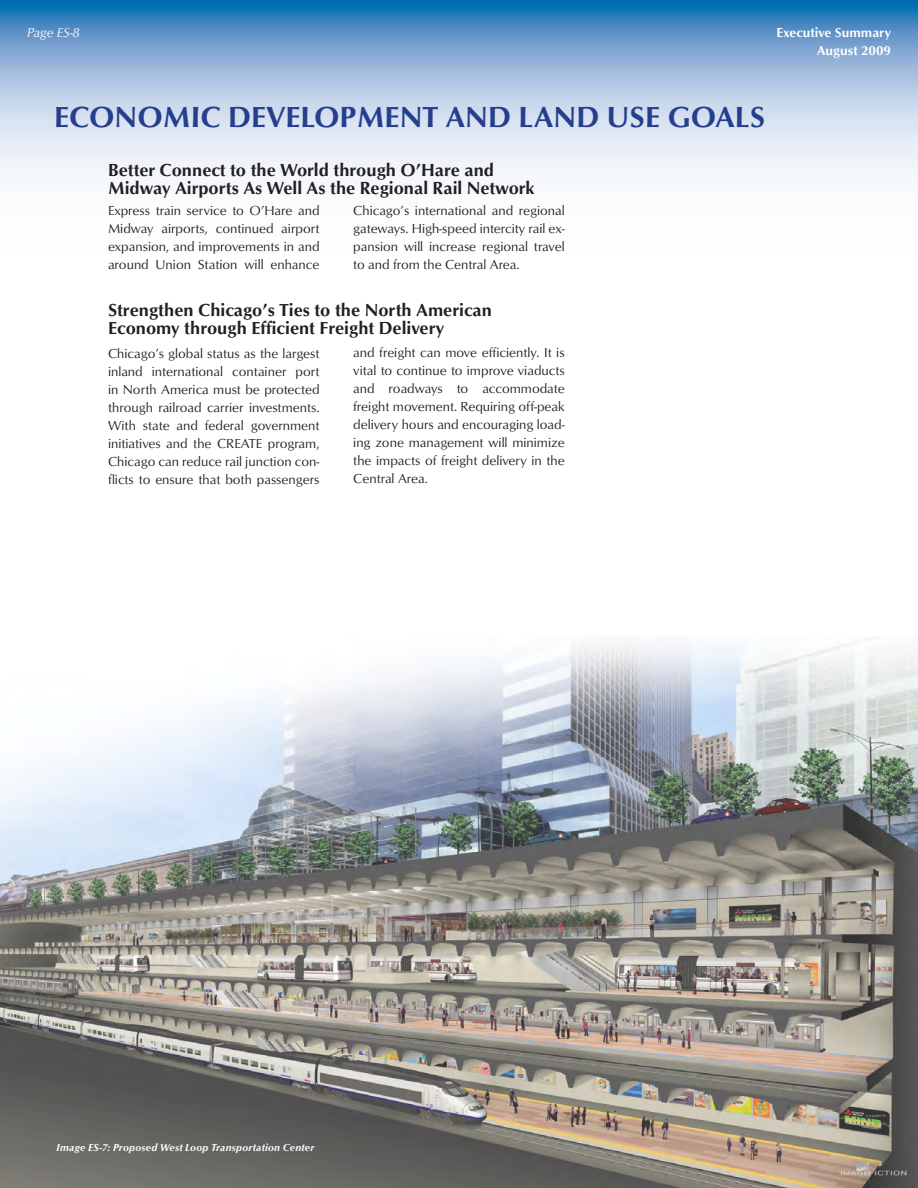
<style>
.page{position:relative;width:918px;height:1188px;background:#fff}
.page>*{position:absolute;margin:0;border:0;box-sizing:border-box;transform-origin:0 0}
.t1{font:700 30px "Opus";color:#253f8e}
.t2{font:700 18px/18px "Opus";color:#231f20}
.body_text{font:13.5px/18px "Opus";color:#231f20;text-align:justify}
.H3__figure__table{font:700 13.5px "Opus";color:#fff}
.title_1{font:italic 13.5px "Opus";letter-spacing:-.005em;color:#fff}
.t3{font:italic 700 10.5px "Opus";letter-spacing:.015em;color:#fff}
</style>
<div class="page">
<svg style="left:0;top:0;width:918px;height:180px;background:#a4c2e0"></svg>
<img style="left:0;top:641px;width:918px;height:547px">
<p class="title_1" style="left:27px;top:25px;width:54px">Page ES-8</p>
<p class="H3__figure__table" style="left:777px;top:25px;width:116px">Executive Summary</p>
<p class="H3__figure__table" style="left:817px;top:43px;width:76px">August 2009</p>
<h1 class="t1" style="left:54px;top:100px;width:713px">Economic Development and Land Use Goals</h1>
<h2 class="t2" style="left:108px;top:161px;width:428px">Better Connect to the World through O’Hare and<br>Midway Airports As Well As the Regional Rail Network</h2>
<p class="body_text" style="left:108px;top:201px;width:213px">Express train service to O’Hare and Midway airports, continued airport expansion, and improvements in and around Union Station will enhance</p>
<p class="body_text" style="left:353px;top:201px;width:213px">Chicago’s international and regional gateways. High-speed intercity rail ex&shy;pansion will increase regional travel to and from the Central Area.</p>
<h2 class="t2" style="left:108px;top:301px;width:385px">Strengthen Chicago’s Ties to the North American<br>Economy through Efficient Freight Delivery</h2>
<p class="body_text" style="left:108px;top:345px;width:213px">Chicago’s global status as the largest inland international container port in North America must be protected through railroad carrier investments.<br>With state and federal government initiatives and the CREATE program, Chicago can reduce rail junction con&shy;flicts to ensure that both passengers</p>
<p class="body_text" style="left:353px;top:343px;width:213px">and freight can move efficiently. It is vital to continue to improve viaducts and roadways to accommodate freight movement. Requiring off-peak delivery hours and encouraging load&shy;ing zone management will minimize the impacts of freight delivery in the Central Area.</p>
<p class="t3" style="left:57px;top:1142px;width:259px">Image ES-7: Proposed West Loop Transportation Center</p>
</div>
